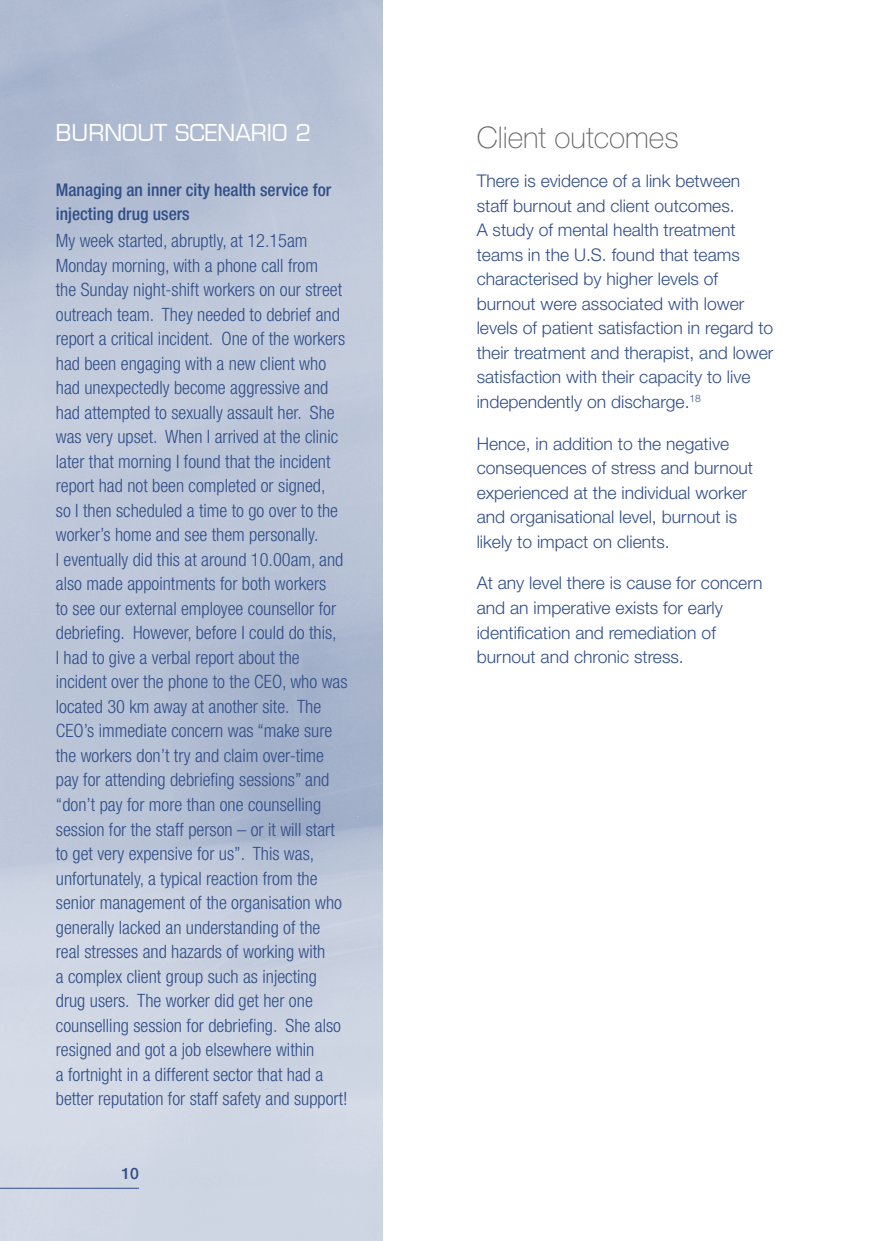
<style>
.page{position:relative;width:874px;height:1241px;background:#fff}
.page>*{position:absolute;margin:0;border:0;box-sizing:border-box;transform-origin:0 0}
.t1{font:100 29.75px "Helvetica Neue";color:#686767}
.t2{font:22.75px "Euromode Plain";color:#fff}
.t3{font:300 condensed 18.38px/24.5px "Helvetica Neue";color:#304e88}
.t4{font:300 17.5px/24.5px "Helvetica Neue";color:#304e88}
.t5{font:500 condensed 17.5px/24.5px "Helvetica Neue";color:#304e88}
.t6{font:500 15.75px "Helvetica Neue";color:#304e88}
</style>
<div class="page">
<img style="left:0;top:0;width:382px;height:1240px">
<hr style="left:0;top:1187px;width:139px;height:1px;background:#304e88">
<p class="t2" style="left:56px;top:119px;width:256px">BURNOUT SCENARIO 2</p>
<p class="t5" style="left:56px;top:177px;width:277px">Managing an inner city health service for injecting drug users</p>
<p class="t3" style="left:56px;top:228px;width:293px">My week started, abruptly, at 12.15am Monday morning, with a phone call from<br>the Sunday night-shift workers on our street outreach team. They needed to debrief and report a critical incident. One of the workers had been engaging with a new client who had unexpectedly become aggressive and had attempted to sexually assault her. She was very upset. When I arrived at the clinic later that morning I found that the incident report had not been completed or signed,<br>so I then scheduled a time to go over to the worker’s home and see them personally.<br>I eventually did this at around 10.00am, and also made appointments for both workers<br>to see our external employee counsellor for debriefing. However, before I could do this,<br>I had to give a verbal report about the incident over the phone to the CEO, who was located 30 km away at another site. The CEO’s immediate concern was “make sure the workers don’t try and claim over-time pay for attending debriefing sessions” and “don’t pay for more than one counselling session for the staff person – or it will start to get very expensive for us”. This was, unfortunately, a typical reaction from the senior management of the organisation who generally lacked an understanding of the real stresses and hazards of working with<br>a complex client group such as injecting drug users. The worker did get her one counselling session for debriefing. She also resigned and got a job elsewhere within<br>a fortnight in a different sector that had a better reputation for staff safety and support!</p>
<p class="t6" style="left:121px;top:1163px;width:19px">10</p>
<h1 class="t1" style="left:476px;top:120px;width:203px">Client outcomes</h1>
<p class="t4" style="left:476px;top:168px;width:298px">There is evidence of a link between staff burnout and client outcomes.<br>A study of mental health treatment teams in the U.S. found that teams characterised by higher levels of burnout were associated with lower levels of patient satisfaction in regard to their treatment and therapist, and lower satisfaction with their capacity to live independently on discharge.<sup>18</sup></p>
<p class="t4" style="left:476px;top:430px;width:278px">Hence, in addition to the negative consequences of stress and burnout experienced at the individual worker and organisational level, burnout is likely to impact on clients.</p>
<p class="t4" style="left:476px;top:570px;width:287px">At any level there is cause for concern and an imperative exists for early identification and remediation of burnout and chronic stress.</p>
</div>
